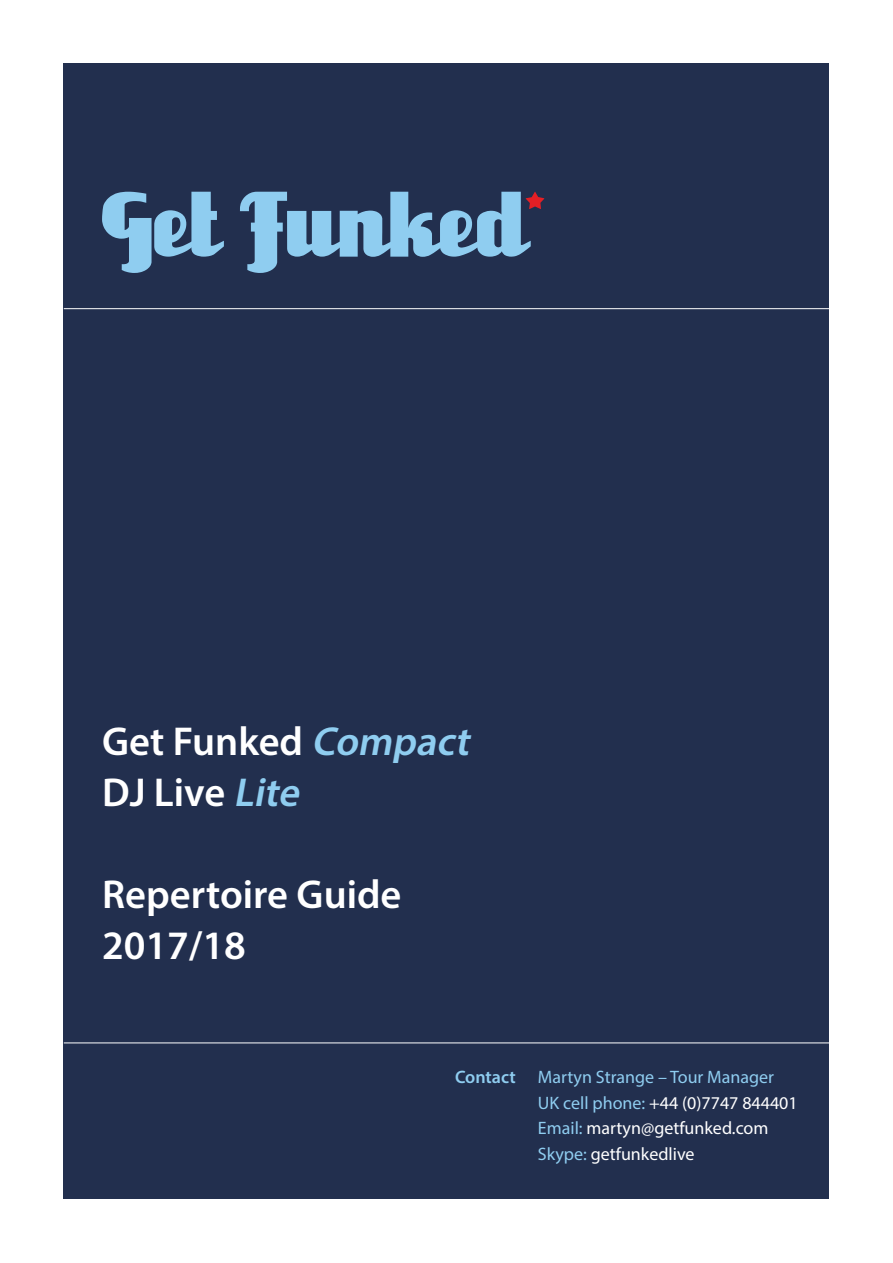
<style>
.page{position:relative;width:893px;height:1263px;background:#fff}
.page>*{position:absolute;margin:0;border:0;box-sizing:border-box;transform-origin:0 0}
.t1{font:600 40.5px "Myriad Pro";color:#fff}
.t2{font:18px "Myriad Pro";color:#fff}
.t3{font:18px "Myriad Pro";color:#8fcdf0}
.t4{font:600 18px "Myriad Pro";color:#8fcdf0}
.s1{font-style:italic;color:#8fcdf0}
.s2{color:#8fcdf0}
</style>
<div class="page">
<div style="left:64px;top:64px;width:765px;height:1135px;background:#222f4e"></div>
<hr style="left:64px;top:1042px;width:765px;height:1px;background:#fff">
<hr style="left:64px;top:308px;width:765px;height:1px;background:#fff">
<svg style="left:240px;top:191px;width:305px;height:82px"></svg>
<svg style="left:102px;top:192px;width:122px;height:81px"></svg>
<p class="t1" style="left:102px;top:716px;width:377px">Get Funked <span class="s1">Compact</span></p>
<p class="t1" style="left:102px;top:767px;width:207px">DJ Live <span class="s1">Lite</span></p>
<p class="t1" style="left:102px;top:869px;width:301px">Repertoire Guide</p>
<p class="t1" style="left:102px;top:920px;width:145px">2017/18</p>
<p class="t4" style="left:455px;top:1065px;width:62px">Contact</p>
<p class="t3" style="left:538px;top:1066px;width:238px">Martyn Strange – Tour Manager</p>
<p class="t2" style="left:538px;top:1091px;width:261px"><span class="s2">UK cell phone:</span> +44 (0)7747 844401</p>
<p class="t2" style="left:538px;top:1117px;width:232px"><span class="s2">Email:</span> martyn@getfunked.com</p>
<p class="t2" style="left:538px;top:1142px;width:158px"><span class="s2">Skype:</span> getfunkedlive</p>
</div>
